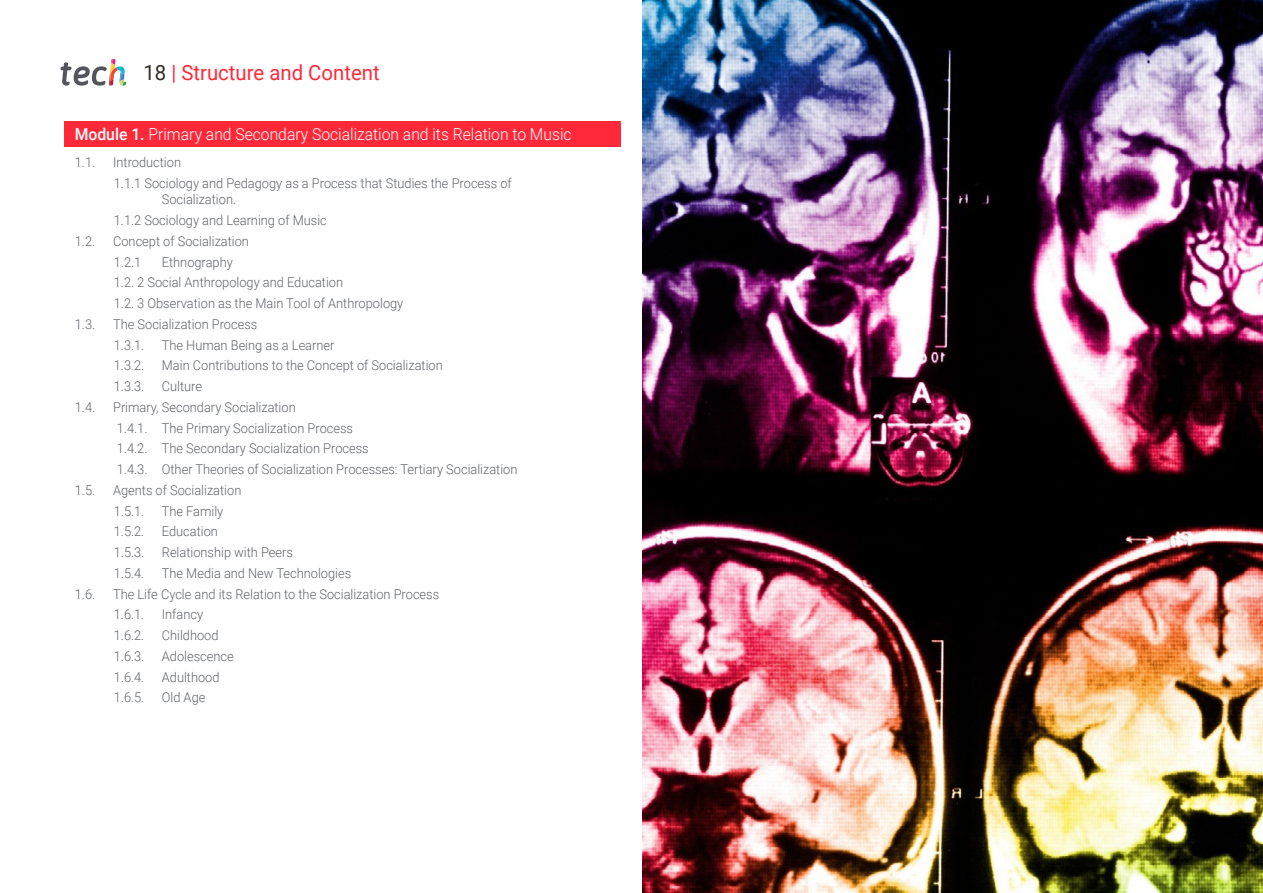
<style>
.page{position:relative;width:1263px;height:893px;background:#fff}
.page>*{position:absolute;margin:0;border:0;box-sizing:border-box;transform-origin:0 0}
.t1{font:21px "Roboto";color:#ff293a}
.t2{font:300 16.5px "Roboto";color:#fff;scale:.95 1}
.t3{font:300 13.5px/20.7px "Roboto";color:#61646a;scale:.95 1}
.s1{color:#312e20}
.s2{font-weight:500}
</style>
<div class="page">
<div style="left:64px;top:121px;width:557px;height:25px;background:#ff293a"></div>
<img style="left:642px;top:0;width:621px;height:893px">
<svg style="left:61px;top:59px;width:65px;height:27px"></svg>
<h1 class="t1" style="left:144px;top:57px;width:238px"><span class="s1">18</span> | Structure and Content</h1>
<p class="t2" style="left:75px;top:123px;width:524px"><span class="s2">Module 1.</span> Primary and Secondary Socialization and its Relation to Music</p>
<p class="t3" style="left:75px;top:151px;width:23px">1.1.</p>
<p class="t3" style="left:113px;top:151px;width:421px">Introduction<br>1.1.1 Sociology and Pedagogy as a Process that Studies the Process of</p>
<p class="t3" style="left:114px;top:189px;width:226px;text-indent:48px">Socialization.<br>1.1.2 Sociology and Learning of Music</p>
<p class="t3" style="left:75px;top:230px;width:23px">1.2.</p>
<p class="t3" style="left:113px;top:230px;width:145px">Concept of Socialization<br>1.2.1</p>
<p class="t3" style="left:114px;top:251px;width:306px;text-indent:48px">Ethnography<br>1.2. 2 Social Anthropology and Education<br>1.2. 3 Observation as the Main Tool of Anthropology</p>
<p class="t3" style="left:75px;top:313px;width:23px">1.3.</p>
<p class="t3" style="left:113px;top:313px;width:153px">The Socialization Process<br>1.3.1.</p>
<p class="t3" style="left:162px;top:334px;width:183px">The Human Being as a Learner</p>
<p class="t3" style="left:114px;top:355px;width:34px">1.3.2.</p>
<p class="t3" style="left:162px;top:355px;width:297px">Main Contributions to the Concept of Socialization</p>
<p class="t3" style="left:114px;top:375px;width:34px">1.3.3.</p>
<p class="t3" style="left:162px;top:375px;width:44px">Culture</p>
<p class="t3" style="left:75px;top:396px;width:23px">1.4.</p>
<p class="t3" style="left:113px;top:396px;width:427px">Primary, Secondary Socialization<br>1.4.1. The Primary Socialization Process<br>1.4.2. The Secondary Socialization Process<br>1.4.3. Other Theories of Socialization Processes: Tertiary Socialization</p>
<p class="t3" style="left:75px;top:479px;width:23px">1.5.</p>
<p class="t3" style="left:113px;top:479px;width:137px">Agents of Socialization<br>1.5.1.</p>
<p class="t3" style="left:162px;top:500px;width:66px">The Family</p>
<p class="t3" style="left:114px;top:521px;width:34px">1.5.2.</p>
<p class="t3" style="left:162px;top:521px;width:60px">Education</p>
<p class="t3" style="left:114px;top:541px;width:34px">1.5.3.</p>
<p class="t3" style="left:162px;top:541px;width:139px">Relationship with Peers</p>
<p class="t3" style="left:114px;top:562px;width:34px">1.5.4.</p>
<p class="t3" style="left:162px;top:562px;width:201px">The Media and New Technologies</p>
<p class="t3" style="left:75px;top:583px;width:23px">1.6.</p>
<p class="t3" style="left:113px;top:583px;width:345px">The Life Cycle and its Relation to the Socialization Process<br>1.6.1.</p>
<p class="t3" style="left:162px;top:604px;width:45px">Infancy</p>
<p class="t3" style="left:114px;top:624px;width:34px">1.6.2.</p>
<p class="t3" style="left:162px;top:624px;width:61px">Childhood</p>
<p class="t3" style="left:114px;top:645px;width:34px">1.6.3.</p>
<p class="t3" style="left:162px;top:645px;width:77px">Adolescence</p>
<p class="t3" style="left:114px;top:666px;width:34px">1.6.4.</p>
<p class="t3" style="left:162px;top:666px;width:62px">Adulthood</p>
<p class="t3" style="left:114px;top:687px;width:34px">1.6.5.</p>
<p class="t3" style="left:162px;top:687px;width:47px">Old Age</p>
</div>
